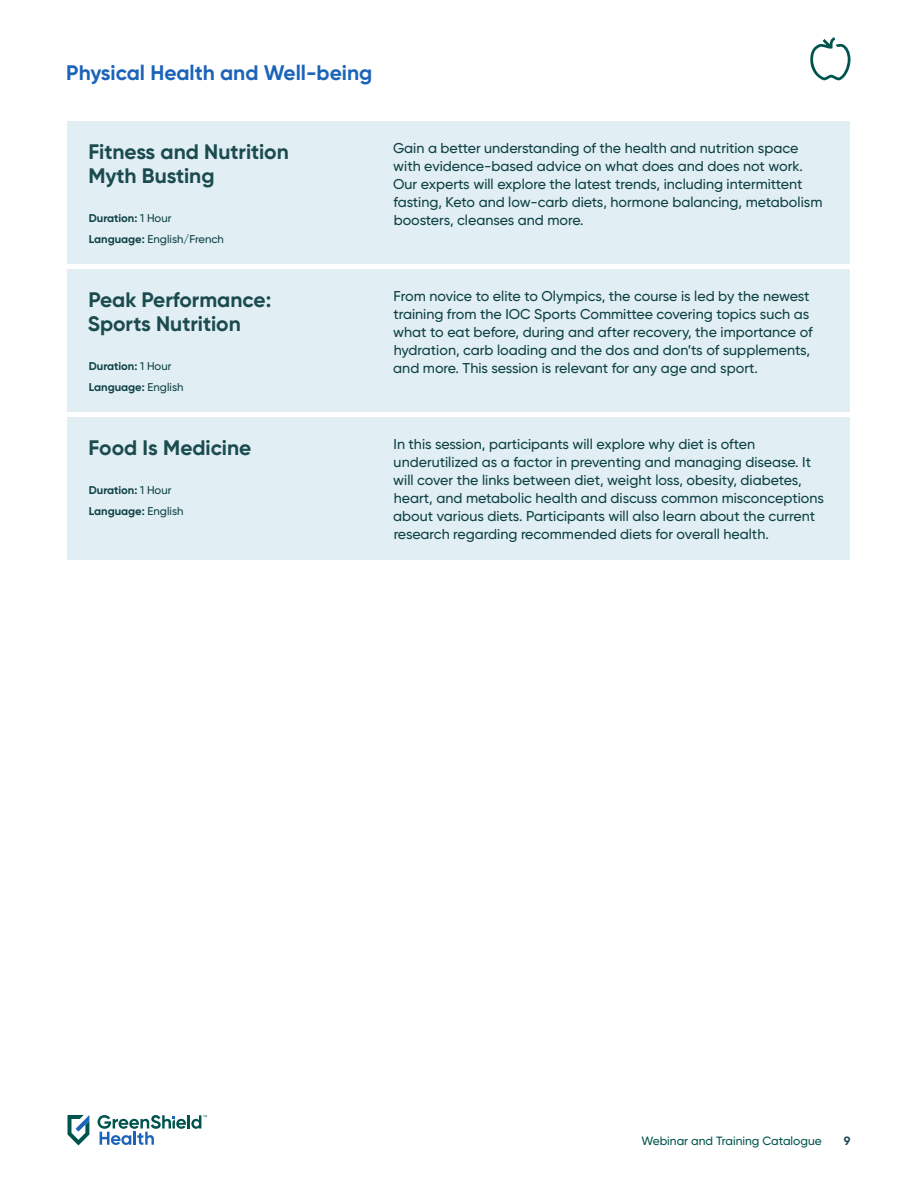
<style>
.page{position:relative;width:918px;height:1188px;background:#fff}
.page>*{position:absolute;margin:0;border:0;box-sizing:border-box;transform-origin:0 0}
.t1{font:700 21px/24px "Gilroy";color:#1a4b4e}
.t2{font:700 21px "Gilroy";color:#1c64b9}
.t3{font:500 14.25px/18px "Gilroy";color:#0d4144}
.t4{font:500 12px "Gilroy";color:#00544e}
.t5{font:700 12px "Gilroy";color:#1a4b4e}
.t6{font:700 11.25px/21px "Gilroy";color:#0d4144}
.t7{font:500 11.25px/21px "Gilroy";color:#0d4144}
.s1{font-weight:700}
.s2{font-weight:500}
</style>
<div class="page">
<svg style="left:68px;top:1115px;width:21px;height:30px"></svg>
<svg style="left:98px;top:1115px;width:109px;height:30px"></svg>
<div style="left:68px;top:122px;width:782px;height:142px;background:#e1eef3"></div>
<div style="left:68px;top:270px;width:782px;height:142px;background:#e1eef3"></div>
<div style="left:68px;top:418px;width:782px;height:142px;background:#e1eef3"></div>
<svg style="left:810px;top:37px;width:40px;height:44px"></svg>
<h1 class="t2" style="left:66px;top:60px;width:308px">Physical Health and Well-being</h1>
<h1 class="t1" style="left:88px;top:139px;width:202px">Fitness and Nutrition<br>Myth Busting</h1>
<p class="t7" style="left:89px;top:208px;width:137px"><span class="s1">Duration:</span> 1 Hour<br><span class="s1">Language:</span> English/French</p>
<h1 class="t1" style="left:88px;top:287px;width:185px">Peak Performance:<br>Sports Nutrition</h1>
<p class="t6" style="left:89px;top:356px;width:96px">Duration: <span class="s2">1 Hour<br></span>Language: <span class="s2">English</span></p>
<h1 class="t1" style="left:88px;top:435px;width:165px">Food Is Medicine</h1>
<p class="t6" style="left:89px;top:480px;width:96px">Duration: <span class="s2">1 Hour<br></span>Language: <span class="s2">English</span></p>
<p class="t3" style="left:393px;top:139px;width:431px">Gain a better understanding of the health and nutrition space with evidence-based advice on what does and does not work.<br>Our experts will explore the latest trends, including intermittent fasting, Keto and low-carb diets, hormone balancing, metabolism boosters, cleanses and more.</p>
<p class="t3" style="left:393px;top:287px;width:421px">From novice to elite to Olympics, the course is led by the newest training from the IOC Sports Committee covering topics such as what to eat before, during and after recovery, the importance of hydration, carb loading and the dos and don’ts of supplements, and more. This session is relevant for any age and sport.</p>
<p class="t3" style="left:393px;top:435px;width:432px">In this session, participants will explore why diet is often underutilized as a factor in preventing and managing disease. It will cover the links between diet, weight loss, obesity, diabetes, heart, and metabolic health and discuss common misconceptions about various diets. Participants will also learn about the current research regarding recommended diets for overall health.</p>
<p class="t4" style="left:641px;top:1133px;width:182px">Webinar and Training Catalogue</p>
<p class="t5" style="left:844px;top:1133px;width:8px">9</p>
</div>
